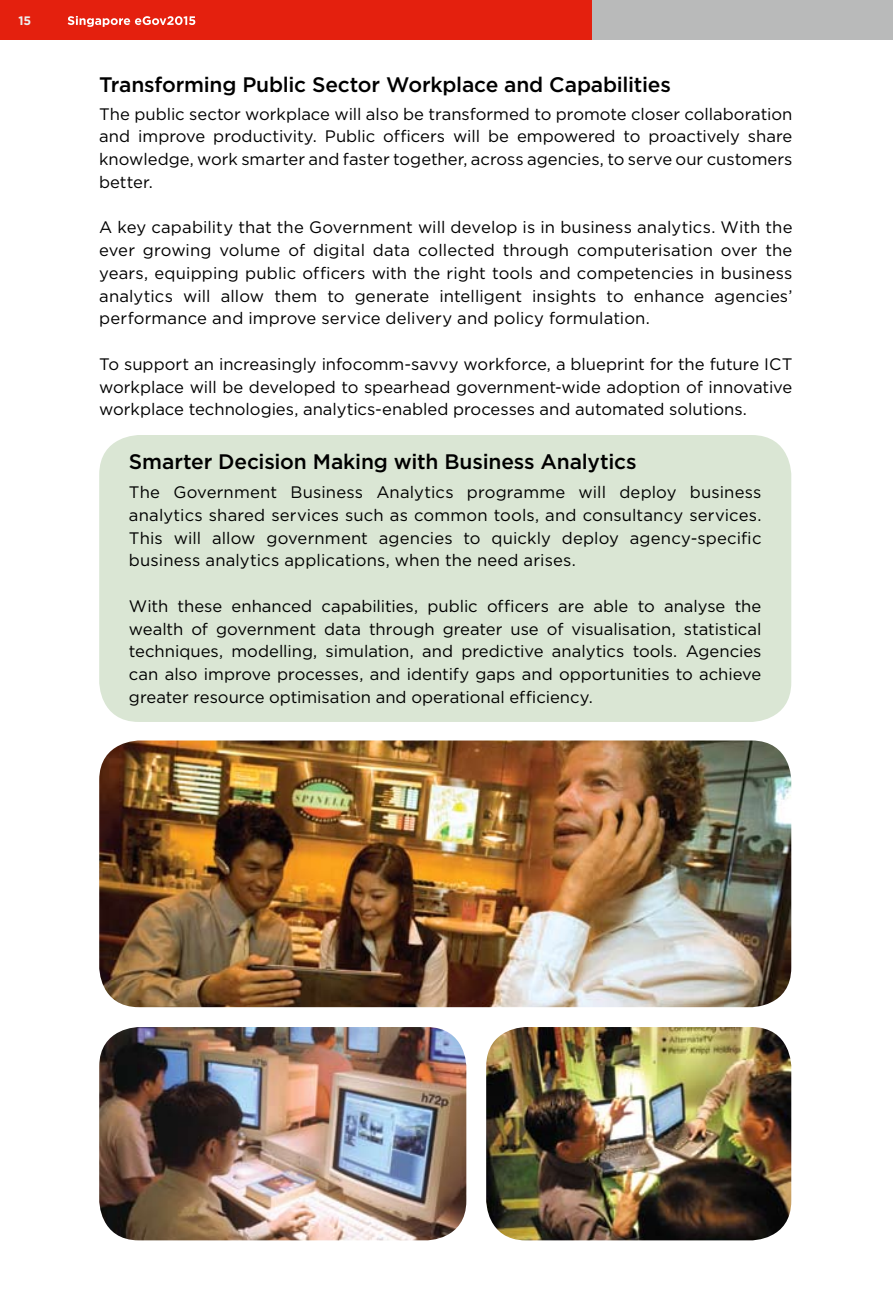
<style>
.page{position:relative;width:893px;height:1290px;background:#fff}
.page>*{position:absolute;margin:0;border:0;box-sizing:border-box;transform-origin:0 0}
.t1{font:500 21px "Gotham";letter-spacing:-.01em;color:#000}
.t2{font:16.62px/22.8px "Gotham";color:#000;text-align:justify}
.t3{font:700 12.25px "Gotham";color:#ededed}
</style>
<div class="page">
<div style="left:0;top:0;width:893px;height:40px;background:#e4200e"></div>
<svg style="left:68px;top:16px;width:127px;height:11px"></svg>
<img style="left:99px;top:1027px;width:367px;height:213px">
<img style="left:486px;top:1027px;width:305px;height:213px">
<div style="left:99px;top:435px;width:692px;height:287px;background:#dae6d4;border-radius:40px"></div>
<img style="left:99px;top:740px;width:692px;height:267px">
<div style="left:592px;top:0;width:301px;height:40px;background:#b9baba"></div>
<p class="t3" style="left:18px;top:13px;width:14px">15</p>
<p class="t1" style="left:99px;top:73px;width:573px">Transforming Public Sector Workplace and Capabilities</p>
<p class="t2" style="left:99px;top:102px;width:695px">The public sector workplace will also be transformed to promote closer collaboration and improve productivity. Public officers will be empowered to proactively share knowledge, work smarter and faster together, across agencies, to serve our customers better.</p>
<p class="t2" style="left:99px;top:216px;width:695px">A key capability that the Government will develop is in business analytics. With the ever growing volume of digital data collected through computerisation over the years, equipping public officers with the right tools and competencies in business analytics will allow them to generate intelligent insights to enhance agencies’ performance and improve service delivery and policy formulation.</p>
<p class="t2" style="left:99px;top:352px;width:695px">To support an increasingly infocomm-savvy workforce, a blueprint for the future ICT workplace will be developed to spearhead government-wide adoption of innovative workplace technologies, analytics-enabled processes and automated solutions.</p>
<p class="t1" style="left:129px;top:450px;width:509px">Smarter Decision Making with Business Analytics</p>
<p class="t2" style="left:129px;top:480px;width:634px">The Government Business Analytics programme will deploy business analytics shared services such as common tools, and consultancy services.<br>This will allow government agencies to quickly deploy agency-specific business analytics applications, when the need arises.</p>
<p class="t2" style="left:129px;top:594px;width:634px">With these enhanced capabilities, public officers are able to analyse the wealth of government data through greater use of visualisation, statistical techniques, modelling, simulation, and predictive analytics tools. Agencies can also improve processes, and identify gaps and opportunities to achieve greater resource optimisation and operational efficiency.</p>
</div>
